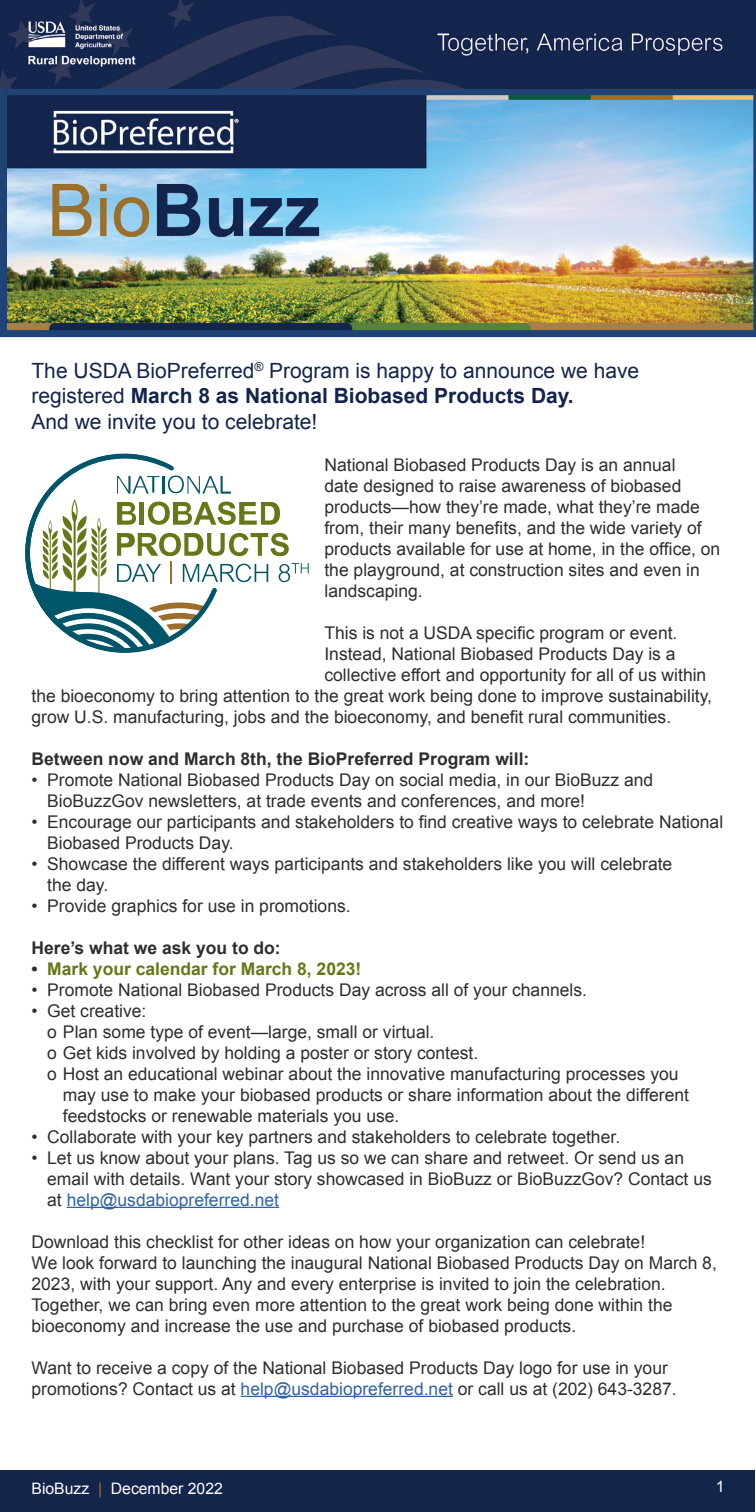
<style>
.page{position:relative;width:756px;height:1512px;background:#fff}
.page>*{position:absolute;margin:0;border:0;box-sizing:border-box;transform-origin:0 0}
.t1{font:21px/25.2px "Arial";color:#13254b}
.t2{font:17.5px/21px "Arial";color:#2e2e2f}
.t3{font:700 17.5px "Arial";color:#2e2e2f}
.t4{font:700 17.5px "Arial";color:#677718}
.t5{font:15.75px "Arial";color:#fff}
.s1{font-weight:700}
.s2{color:#2e2e2f}
.s3{color:#3164a2}
.s4{color:#a47029}
</style>
<div class="page">
<img style="left:0;top:89px;width:756px;height:248px">
<img style="left:0;top:0;width:756px;height:89px">
<hr style="left:67px;top:1207px;width:212px;height:1px;background:#3164a2">
<hr style="left:241px;top:1396px;width:212px;height:1px;background:#3164a2">
<div style="left:1px;top:1470px;width:754px;height:41px;background:#14254c"></div>
<svg style="left:25px;top:453px;width:284px;height:200px"></svg>
<p class="t1" style="left:32px;top:358px;width:609px">The USDA BioPreferred<sup>®</sup> Program is happy to announce we have registered <span class="s1">March 8 as National Biobased Products Day.<br></span>And we invite you to celebrate!</p>
<p class="t2" style="left:324px;top:454px;width:397px">National Biobased Products Day is an annual<br>date designed to raise awareness of biobased products—how they’re made, what they’re made from, their many benefits, and the wide variety of products available for use at home, in the office, on the playground, at construction sites and even in landscaping.</p>
<p class="t2" style="left:324px;top:622px;width:355px">This is not a USDA specific program or event.</p>
<p class="t2" style="left:324px;top:643px;width:353px">Instead, National Biobased Products Day is a</p>
<p class="t2" style="left:324px;top:664px;width:383px">collective effort and opportunity for all of us within</p>
<p class="t2" style="left:32px;top:685px;width:682px">the bioeconomy to bring attention to the great work being done to improve sustainability,</p>
<p class="t2" style="left:32px;top:706px;width:641px">grow U.S. manufacturing, jobs and the bioeconomy, and benefit rural communities.</p>
<p class="t3" style="left:32px;top:747px;width:499px">Between now and March 8th, the BioPreferred Program will:</p>
<p class="t2" style="left:47px;top:769px;width:607px;text-indent:-16px">• Promote National Biobased Products Day on social media, in our BioBuzz and<br>BioBuzzGov newsletters, at trade events and conferences, and more!</p>
<p class="t2" style="left:47px;top:811px;width:678px;text-indent:-16px">• Encourage our participants and stakeholders to find creative ways to celebrate National<br>Biobased Products Day.</p>
<p class="t2" style="left:47px;top:853px;width:627px;text-indent:-16px">• Showcase the different ways participants and stakeholders like you will celebrate the day.</p>
<p class="t2" style="left:32px;top:895px;width:321px">• Provide graphics for use in promotions.</p>
<p class="t3" style="left:32px;top:936px;width:251px">Here’s what we ask you to do:</p>
<p class="t4" style="left:32px;top:957px;width:331px"><span class="s2">•</span> Mark your calendar for March 8, 2023!</p>
<p class="t2" style="left:32px;top:979px;width:557px">• Promote National Biobased Products Day across all of your channels.</p>
<p class="t2" style="left:32px;top:1000px;width:116px">• Get creative:</p>
<p class="t2" style="left:47px;top:1021px;width:389px">o Plan some type of event—large, small or virtual.</p>
<p class="t2" style="left:47px;top:1042px;width:433px">o Get kids involved by holding a poster or story contest.</p>
<p class="t2" style="left:47px;top:1063px;width:633px">o Host an educational webinar about the innovative manufacturing processes you</p>
<p class="t2" style="left:63px;top:1084px;width:628px">may use to make your biobased products or share information about the different</p>
<p class="t2" style="left:63px;top:1105px;width:338px">feedstocks or renewable materials you use.</p>
<p class="t2" style="left:32px;top:1126px;width:590px">• Collaborate with your key partners and stakeholders to celebrate together.</p>
<p class="t2" style="left:47px;top:1147px;width:666px;text-indent:-16px">• Let us know about your plans. Tag us so we can share and retweet. Or send us an email with details. Want your story showcased in BioBuzz or BioBuzzGov? Contact us at <span class="s3">help@usdabiopreferred.net</span></p>
<p class="t2" style="left:32px;top:1231px;width:687px">Download this checklist for other ideas on how your organization can celebrate!<br>We look forward to launching the inaugural National Biobased Products Day on March 8, 2023, with your support. Any and every enterprise is invited to join the celebration.<br>Together, we can bring even more attention to the great work being done within the bioeconomy and increase the use and purchase of biobased products.</p>
<p class="t2" style="left:32px;top:1357px;width:647px">Want to receive a copy of the National Biobased Products Day logo for use in your promotions? Contact us at <span class="s3">help@usdabiopreferred.net</span> or call us at (202) 643-3287.</p>
<p class="t5" style="left:32px;top:1478px;width:193px">BioBuzz <span class="s4">|</span> December 2022</p>
<p class="t5" style="left:716px;top:1476px;width:10px">1</p>
</div>
